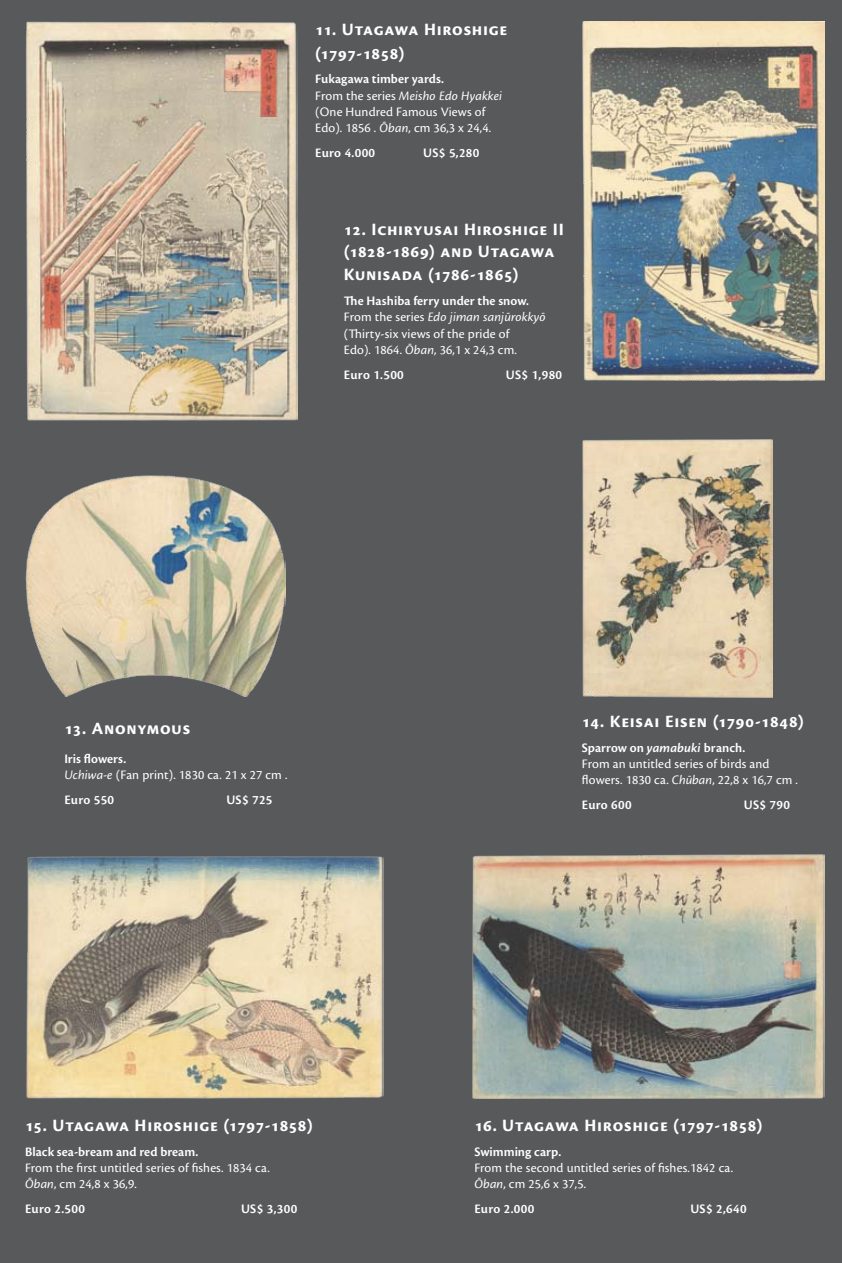
<style>
.page{position:relative;width:842px;height:1263px;background:#58595b}
.page>*{position:absolute;margin:0;border:0;box-sizing:border-box;transform-origin:0 0}
.t1{font:700 18px/23.4px "Cronos Pro";letter-spacing:.035em;color:#fff}
.t2{font:13.5px/16.2px "Cronos Pro";letter-spacing:.01em;color:#fff}
.t3{font:600 13.5px "Cronos Pro";letter-spacing:.015em;color:#fff}
.s1{font-weight:600}
.s2{font-style:italic}
.s3{font-weight:600;font-style:italic}
</style>
<div class="page">
<img style="left:26px;top:21px;width:271px;height:400px">
<img style="left:582px;top:21px;width:242px;height:360px">
<img style="left:26px;top:856px;width:358px;height:242px">
<img style="left:473px;top:855px;width:351px;height:243px">
<img style="left:26px;top:475px;width:259px;height:221px">
<img style="left:582px;top:440px;width:190px;height:257px">
<h1 class="t1" style="left:315px;top:18px;width:194px">11. Utagawa Hiroshige (1797-1858)</h1>
<p class="t2" style="left:315px;top:71px;width:188px"><span class="s1">Fukagawa timber yards.<br></span>From the series <span class="s2">Meisho Edo Hyakkei </span>(One Hundred Famous Views of<br>Edo). 1856 . <span class="s2">Ōban</span>, cm 36,3 x 24,4.</p>
<p class="t3" style="left:315px;top:145px;width:61px">Euro 4.000</p>
<p class="t3" style="left:423px;top:145px;width:58px">US$ 5,280</p>
<h1 class="t1" style="left:344px;top:219px;width:221px;line-height:21.6px">12. Ichiryusai Hiroshige II (1828-1869) and Utagawa</h1>
<h1 class="t1" style="left:344px;top:263px;width:176px">Kunisada (1786-1865)</h1>
<p class="t2" style="left:344px;top:293px;width:203px"><span class="s1">The Hashiba ferry under the snow.<br></span>From the series <span class="s2">Edo jiman sanjūrokkyō </span>(Thirty-six views of the pride of<br>Edo). 1864. <span class="s2">Ōban</span>, 36,1 x 24,3 cm.</p>
<p class="t3" style="left:344px;top:367px;width:61px">Euro 1.500</p>
<p class="t3" style="left:506px;top:367px;width:58px">US$ 1,980</p>
<h1 class="t1" style="left:64px;top:717px;width:127px">13. Anonymous</h1>
<p class="t2" style="left:64px;top:750px;width:225px"><span class="s1">Iris flowers.<br></span><span class="s2">Uchiwa-e</span> (Fan print). 1830 ca. 21 x 27 cm .</p>
<p class="t3" style="left:64px;top:791px;width:51px">Euro 550</p>
<p class="t3" style="left:226px;top:791px;width:48px">US$ 725</p>
<h1 class="t1" style="left:25px;top:1114px;width:289px">15. Utagawa Hiroshige (1797-1858)</h1>
<p class="t3" style="left:25px;top:1144px;width:175px">Black sea-bream and red bream.</p>
<p class="t2" style="left:25px;top:1160px;width:246px">From the first untitled series of fishes. 1834 ca.<br><span class="s2">Ōban</span>, cm 24,8 x 36,9.</p>
<p class="t3" style="left:25px;top:1201px;width:61px">Euro 2.500</p>
<p class="t3" style="left:241px;top:1201px;width:58px">US$ 3,300</p>
<h1 class="t1" style="left:582px;top:710px;width:224px">14. Keisai Eisen (1790-1848)</h1>
<p class="t2" style="left:582px;top:739px;width:218px"><span class="s1">Sparrow on</span> <span class="s3">yamabuki</span> <span class="s1">branch.<br></span>From an untitled series of birds and flowers. 1830 ca. <span class="s2">Chūban</span>, 22,8 x 16,7 cm .</p>
<p class="t3" style="left:582px;top:797px;width:51px">Euro 600</p>
<p class="t3" style="left:744px;top:797px;width:48px">US$ 790</p>
<h1 class="t1" style="left:474px;top:1114px;width:290px">16. Utagawa Hiroshige (1797-1858)</h1>
<p class="t3" style="left:474px;top:1144px;width:88px">Swimming carp.</p>
<p class="t2" style="left:474px;top:1160px;width:260px">From the second untitled series of fishes.1842 ca.<br><span class="s2">Ōban</span>, cm 25,6 x 37,5.</p>
<p class="t3" style="left:474px;top:1201px;width:61px">Euro 2.000</p>
<p class="t3" style="left:690px;top:1201px;width:58px">US$ 2,640</p>
</div>
